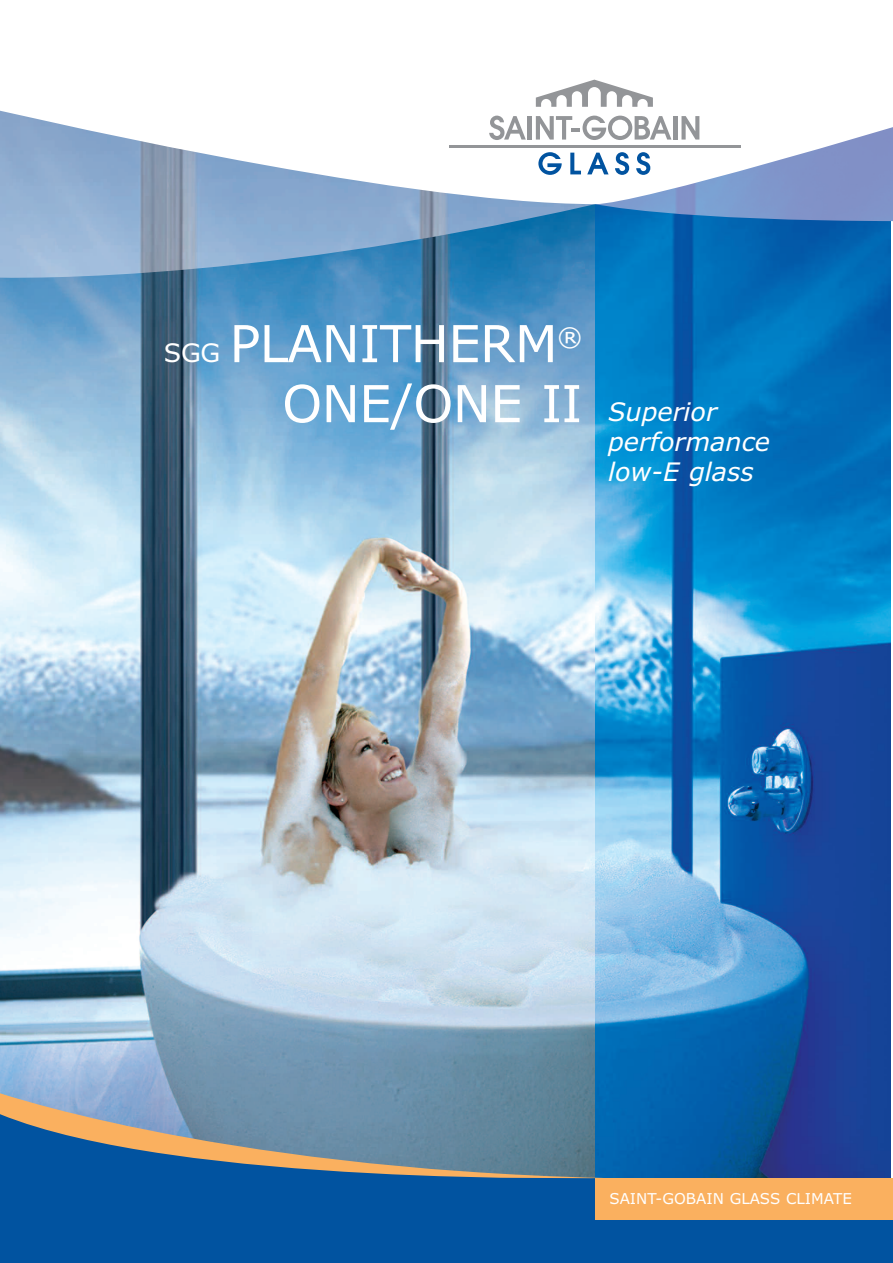
<style>
.page{position:relative;width:893px;height:1263px;background:#fff}
.page>*{position:absolute;margin:0;border:0;box-sizing:border-box;transform-origin:0 0}
.t1{font:51px/60px "Verdana";letter-spacing:-.015em;color:#fff;text-align:right}
.t2{font:italic 25.5px/30px "Verdana";color:#fff}
.t3{font:15px "Verdana";color:#fff}
.s1{font-size:25.5px}
</style>
<div class="page">
<img style="left:0;top:221px;width:890px;height:957px">
<div style="left:0;top:1186px;width:595px;height:77px;background:#0153a0"></div>
<img style="left:0;top:204px;width:595px;height:74px">
<img style="left:595px;top:204px;width:298px;height:17px">
<div style="left:595px;top:1178px;width:298px;height:42px;background:#fab05f"></div>
<div style="left:595px;top:1220px;width:298px;height:43px;background:#0153a0"></div>
<svg style="left:0;top:1081px;width:604px;height:105px;background:#63849d"></svg>
<svg style="left:0;top:79px;width:893px;height:125px"></svg>
<svg style="left:536px;top:80px;width:117px;height:27px"></svg>
<hr style="left:449px;top:145px;width:292px;height:3px;background:#939598">
<hr style="left:673px;top:116px;width:4px;height:24px;background:#939598">
<svg style="left:681px;top:116px;width:18px;height:24px"></svg>
<hr style="left:528px;top:116px;width:4px;height:24px;background:#939598">
<svg style="left:489px;top:116px;width:37px;height:24px"></svg>
<svg style="left:536px;top:116px;width:135px;height:24px"></svg>
<svg style="left:538px;top:152px;width:24px;height:23px"></svg>
<svg style="left:570px;top:153px;width:11px;height:21px"></svg>
<svg style="left:587px;top:153px;width:22px;height:21px"></svg>
<svg style="left:615px;top:152px;width:14px;height:23px"></svg>
<svg style="left:636px;top:152px;width:14px;height:23px"></svg>
<h1 class="t1" style="left:164px;top:315px;width:420px"><span class="s1">SGG</span> PLANITHERM<sup>®<br></sup>ONE/ONE II</h1>
<p class="t2" style="left:608px;top:398px;width:164px">Superior performance low-E glass</p>
<p class="t3" style="left:610px;top:1190px;width:244px">SAINT-GOBAIN GLASS CLIMATE</p>
</div>
